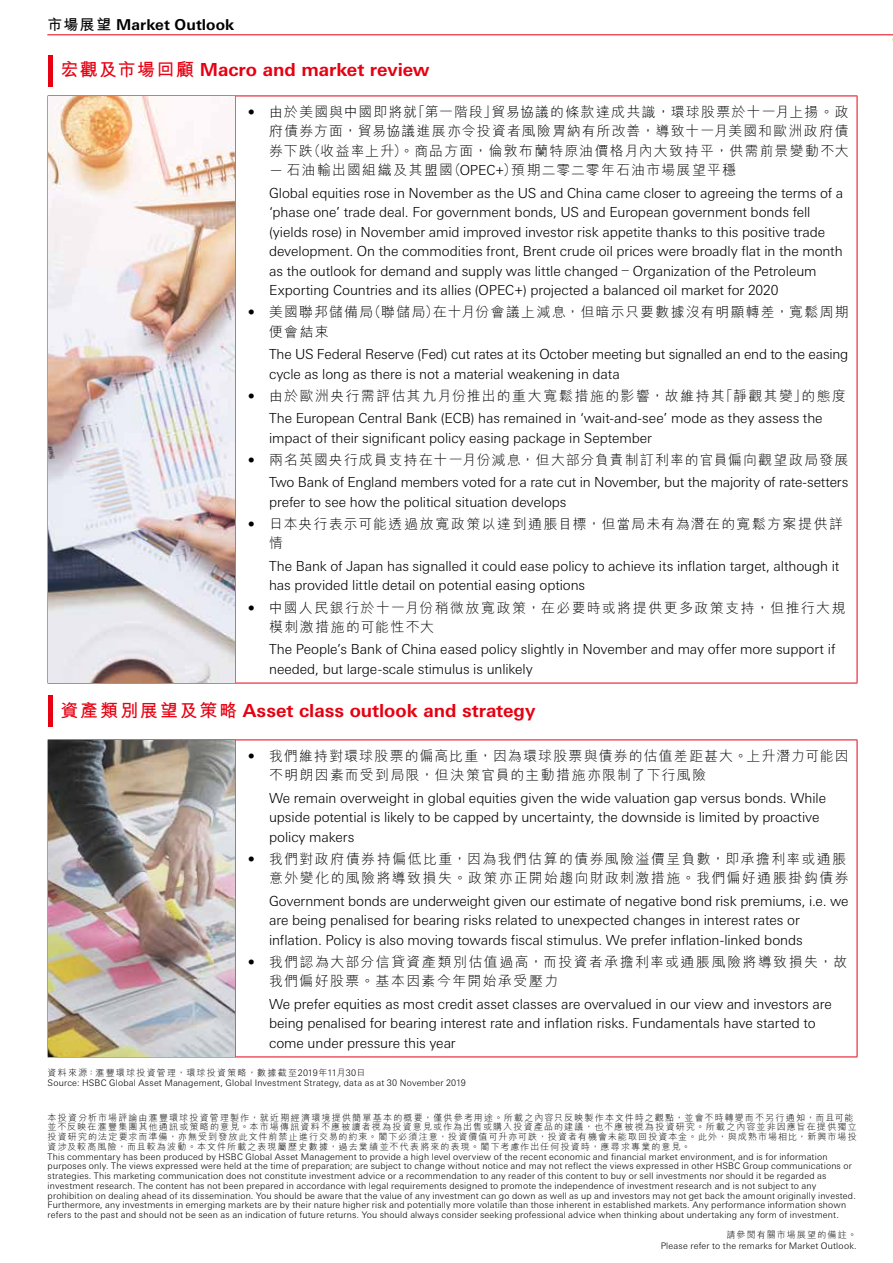
<style>
.page{position:relative;width:893px;height:1263px;background:#fff}
.page>*{position:absolute;margin:0;border:0;box-sizing:border-box;transform-origin:0 0}
.t1{font:700 18px "Univers Nextfor HSBC";color:#e60012}
.t2{font:700 15px "Univers Nextfor HSBC";letter-spacing:.005em;color:#000}
.t3{font:300 13.8px/19.5px "Univers Nextfor HSBC";letter-spacing:-.005em;color:#000}
.t4{font:300 13.8px/19.5px "M Hei H Kfor HSBC";letter-spacing:.095em;color:#000}
.t5{font:300 13.8px "M Hei H Kfor HSBC";letter-spacing:.075em;color:#000}
.t6{font:300 9px/9.8px "Univers Nextfor HSBC";letter-spacing:.02em;color:#000}
.t7{font:300 9px/9.8px "M Hei H Kfor HSBC";letter-spacing:.125em;color:#000}
.s1{font-family:"M Hei H Kfor HSBC"}
.s2{font-family:"Univers Nextfor HSBC"}
</style>
<div class="page">
<hr style="left:47px;top:34px;width:846px;height:1px;background:#e60012">
<hr style="left:235px;top:96px;width:1px;height:587px;background:#e60012">
<hr style="left:235px;top:96px;width:622px;height:1px;background:#e60012">
<hr style="left:857px;top:96px;width:1px;height:587px;background:#e60012">
<hr style="left:48px;top:683px;width:187px;height:1px;background:#e60012">
<hr style="left:235px;top:683px;width:622px;height:1px;background:#e60012">
<hr style="left:235px;top:740px;width:1px;height:316px;background:#e60012">
<hr style="left:48px;top:739px;width:187px;height:1px;background:#e60012">
<hr style="left:235px;top:739px;width:622px;height:1px;background:#e60012">
<hr style="left:857px;top:740px;width:1px;height:316px;background:#e60012">
<hr style="left:48px;top:1056px;width:187px;height:1px;background:#e60012">
<hr style="left:235px;top:1056px;width:622px;height:1px;background:#e60012">
<hr style="left:48px;top:55px;width:4px;height:31px;background:#e60012">
<img style="left:48px;top:96px;width:187px;height:587px">
<hr style="left:48px;top:696px;width:4px;height:31px;background:#e60012">
<img style="left:48px;top:740px;width:187px;height:316px">
<p class="t2" style="left:47px;top:14px;width:189px"><span class="s1">市場展望</span> Market Outlook</p>
<h1 class="t1" style="left:60px;top:56px;width:371px"><span class="s1">宏觀及市場回顧</span> Macro and market review</h1>
<p class="t4" style="left:269px;top:102px;width:581px;text-align:justify;text-indent:-21px"><span class="s2">•</span> 由於美國與中國即將就「第一階段」貿易協議的條款達成共識，環球股票於十一月上揚。政府債券方面，貿易協議進展亦令投資者風險胃納有所改善，導致十一月美國和歐洲政府債券下跌（收益率上升）。商品方面，倫敦布蘭特原油價格月內大致持平，供需前景變動不大</p>
<p class="t4" style="left:269px;top:160px;width:468px"><span class="s2">—</span> 石油輸出國組織及其盟國（<span class="s2">OPEC+</span>）預期二零二零年石油市場展望平穩</p>
<p class="t3" style="left:269px;top:182px;width:576px">Global equities rose in November as the US and China came closer to agreeing the terms of a ‘phase one’ trade deal. For government bonds, US and European government bonds fell (yields rose) in November amid improved investor risk appetite thanks to this positive trade development. On the commodities front, Brent crude oil prices were broadly flat in the month as the outlook for demand and supply was little changed – Organization of the Petroleum Exporting Countries and its allies (OPEC+) projected a balanced oil market for 2020</p>
<p class="t4" style="left:269px;top:302px;width:581px;text-indent:-21px"><span class="s2">•</span> 美國聯邦儲備局（聯儲局）在十月份會議上減息，但暗示只要數據沒有明顯轉差，寬鬆周期便會結束</p>
<p class="t3" style="left:269px;top:343px;width:581px">The US Federal Reserve (Fed) cut rates at its October meeting but signalled an end to the easing cycle as long as there is not a material weakening in data</p>
<p class="t4" style="left:248px;top:386px;width:600px"><span class="s2">•</span> 由於歐洲央行需評估其九月份推出的重大寬鬆措施的影響，故維持其「靜觀其變」的態度</p>
<p class="t3" style="left:269px;top:408px;width:555px">The European Central Bank (ECB) has remained in ‘wait-and-see’ mode as they assess the impact of their significant policy easing package in September</p>
<p class="t5" style="left:248px;top:453px;width:602px"><span class="s2">•</span> 兩名英國央行成員支持在十一月份減息，但大部分負責制訂利率的官員偏向觀望政局發展</p>
<p class="t3" style="left:269px;top:472px;width:581px">Two Bank of England members voted for a rate cut in November, but the majority of rate-setters prefer to see how the political situation develops</p>
<p class="t4" style="left:269px;top:514px;width:575px;text-indent:-21px"><span class="s2">•</span> 日本央行表示可能透過放寬政策以達到通脹目標，但當局未有為潛在的寬鬆方案提供詳情</p>
<p class="t3" style="left:269px;top:555px;width:572px">The Bank of Japan has signalled it could ease policy to achieve its inflation target, although it has provided little detail on potential easing options</p>
<p class="t4" style="left:269px;top:597px;width:578px;text-indent:-21px"><span class="s2">•</span> 中國人民銀行於十一月份稍微放寬政策，在必要時或將提供更多政策支持，但推行大規模刺激措施的可能性不大</p>
<p class="t3" style="left:269px;top:639px;width:568px">The People’s Bank of China eased policy slightly in November and may offer more support if needed, but large-scale stimulus is unlikely</p>
<h1 class="t1" style="left:60px;top:697px;width:477px"><span class="s1">資產類別展望及策略</span> Asset class outlook and strategy</h1>
<p class="t4" style="left:269px;top:746px;width:581px;text-indent:-21px"><span class="s2">•</span> 我們維持對環球股票的偏高比重，因為環球股票與債券的估值差距甚大。上升潛力可能因不明朗因素而受到局限，但決策官員的主動措施亦限制了下行風險</p>
<p class="t3" style="left:269px;top:787px;width:558px">We remain overweight in global equities given the wide valuation gap versus bonds. While upside potential is likely to be capped by uncertainty, the downside is limited by proactive policy makers</p>
<p class="t4" style="left:248px;top:849px;width:602px;text-align:right"><span class="s2">•</span> 我們對政府債券持偏低比重，因為我們估算的債券風險溢價呈負數，即承擔利率或通脹意外變化的風險將導致損失。政策亦正開始趨向財政刺激措施。我們偏好通脹掛鈎債券</p>
<p class="t3" style="left:269px;top:890px;width:581px">Government bonds are underweight given our estimate of negative bond risk premiums, i.e. we are being penalised for bearing risks related to unexpected changes in interest rates or inflation. Policy is also moving towards fiscal stimulus. We prefer inflation-linked bonds</p>
<p class="t4" style="left:269px;top:952px;width:580px;text-indent:-21px"><span class="s2">•</span> 我們認為大部分信貸資產類別估值過高，而投資者承擔利率或通脹風險將導致損失，故我們偏好股票。基本因素今年開始承受壓力</p>
<p class="t3" style="left:269px;top:993px;width:564px">We prefer equities as most credit asset classes are overvalued in our view and investors are being penalised for bearing interest rate and inflation risks. Fundamentals have started to come under pressure this year</p>
<p class="t7" style="left:48px;top:1067px;width:319px">資料來源：滙豐環球投資管理，環球投資策略，數據截至<span class="s2">2019</span>年<span class="s2">11</span>月<span class="s2">30</span>日</p>
<p class="t6" style="left:48px;top:1078px;width:420px">Source: HSBC Global Asset Management, Global Investment Strategy, data as at 30 November 2019</p>
<p class="t7" style="left:48px;top:1112px;width:811px">本投資分析市場評論由滙豐環球投資管理製作，就近期經濟環境提供簡單基本的概要，僅供參考用途。所載之內容只反映製作本文件時之觀點，並會不時轉變而不另行通知，而且可能並不反映在滙豐集團其他通訊或策略的意見。本市場傳訊資料不應被讀者視為投資意見或作為出售或購入投資產品的建議，也不應被視為投資研究。所載之內容並非因應旨在提供獨立投資研究的法定要求而準備，亦無受到發放此文件前禁止進行交易的約束。閣下必須注意，投資價值可升亦可跌，投資者有機會未能取回投資本金。此外，與成熟市場相比，新興市場投資涉及較高風險，而且較為波動。本文件所載之表現屬歷史數據，過去業績並不代表將來的表現。閣下考慮作出任何投資時，應尋求專業的意見。</p>
<p class="t6" style="left:48px;top:1151px;width:810px">This commentary has been produced by HSBC Global Asset Management to provide a high level overview of the recent economic and financial market environment, and is for information purposes only. The views expressed were held at the time of preparation; are subject to change without notice and may not reflect the views expressed in other HSBC Group communications or strategies. This marketing communication does not constitute investment advice or a recommendation to any reader of this content to buy or sell investments nor should it be regarded as investment research. The content has not been prepared in accordance with legal requirements designed to promote the independence of investment research and is not subject to any prohibition on dealing ahead of its dissemination. You should be aware that the value of any investment can go down as well as up and investors may not get back the amount originally invested.<br>Furthermore, any investments in emerging markets are by their nature higher risk and potentially more volatile than those inherent in established markets. Any performance information shown refers to the past and should not be seen as an indication of future returns. You should always consider seeking professional advice when thinking about undertaking any form of investment.</p>
<p class="t7" style="left:726px;top:1230px;width:132px">請參閱有關市場展望的備註。</p>
<p class="t6" style="left:661px;top:1240px;width:197px">Please refer to the remarks for Market Outlook.</p>
</div>
